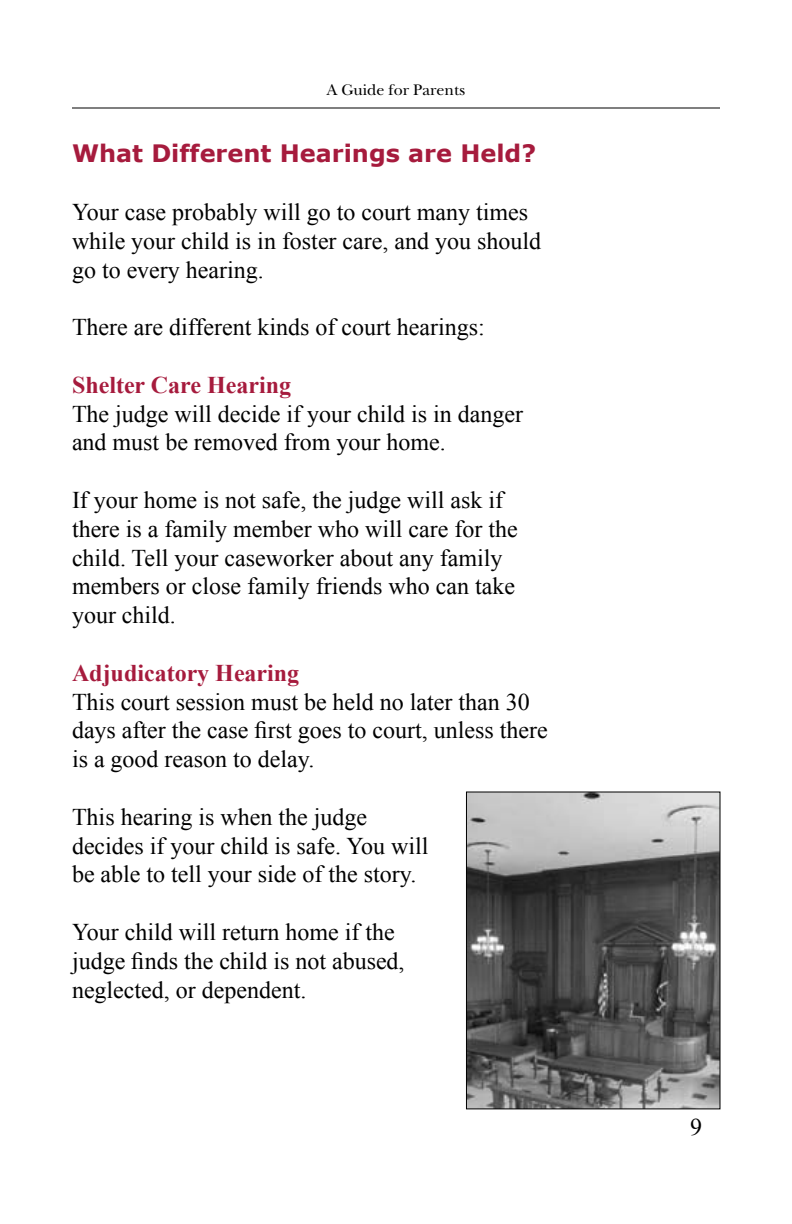
<style>
.page{position:relative;width:792px;height:1224px;background:#fff}
.page>*{position:absolute;margin:0;border:0;box-sizing:border-box;transform-origin:0 0}
.t1{font:24px/28.8px "Times New Roman";color:#000}
.t2{font:700 24px "Times New Roman";color:#a61b3d}
.t3{font:700 24px "Verdana";color:#a61b3d}
.t4{font:16px "New Baskerville Std";color:#000}
</style>
<div class="page">
<hr style="left:72px;top:108px;width:648px;height:1px;background:#000">
<img style="left:468px;top:794px;width:250px;height:313px">
<div style="left:466px;top:792px;width:254px;height:317px;border:1px solid #000"></div>
<p class="t4" style="left:327px;top:80px;width:140px">A Guide for Parents</p>
<p class="t3" style="left:72px;top:138px;width:466px">What Different Hearings are Held?</p>
<p class="t1" style="left:72px;top:197px;width:471px">Your case probably will go to court many times while your child is in foster care, and you should go to every hearing.</p>
<p class="t1" style="left:72px;top:312px;width:414px">There are different kinds of court hearings:</p>
<p class="t2" style="left:72px;top:368px;width:221px">Shelter Care Hearing</p>
<p class="t1" style="left:72px;top:399px;width:453px">The judge will decide if your child is in danger and must be removed from your home.</p>
<p class="t1" style="left:72px;top:485px;width:447px">If your home is not safe, the judge will ask if there is a family member who will care for the child. Tell your caseworker about any family members or close family friends who can take your child.</p>
<p class="t2" style="left:72px;top:656px;width:229px">Adjudicatory Hearing</p>
<p class="t1" style="left:72px;top:687px;width:477px">This court session must be held no later than 30 days after the case first goes to court, unless there is a good reason to delay.</p>
<p class="t1" style="left:72px;top:802px;width:358px">This hearing is when the judge decides if your child is safe. You will be able to tell your side of the story.</p>
<p class="t1" style="left:72px;top:917px;width:334px">Your child will return home if the judge finds the child is not abused, neglected, or dependent.</p>
<p class="t1" style="left:690px;top:1112px;width:13px">9</p>
</div>
